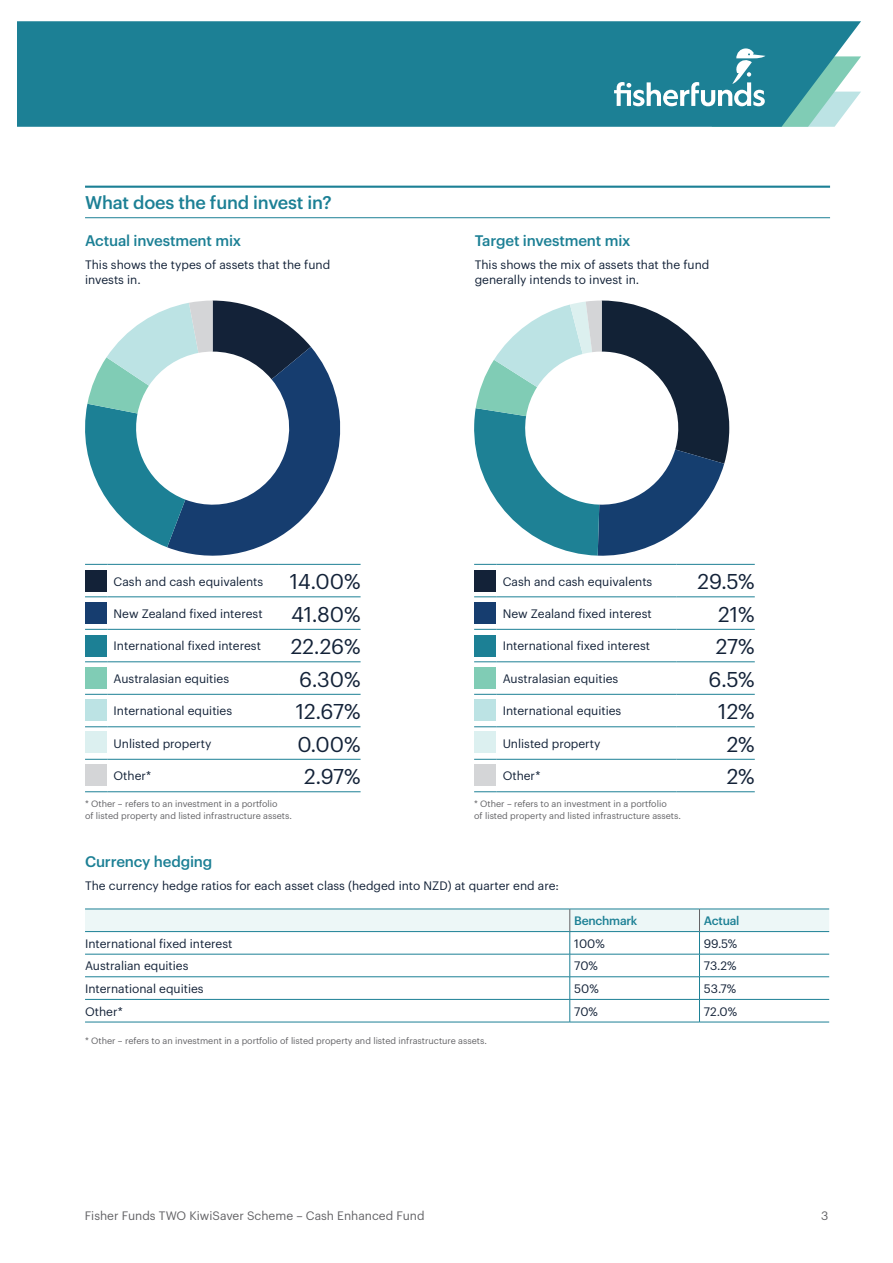
<style>
.page{position:relative;width:893px;height:1263px;background:#fff}
.page>*{position:absolute;margin:0;border:0;box-sizing:border-box;transform-origin:0 0}
.t1{font:21px "Graphik";color:#132238}
.t2{font:500 18px "Graphik";letter-spacing:-.01em;color:#1c8095}
.t3{font:500 15px "Graphik";letter-spacing:-.01em;color:#1c8095}
.t4{font:12px/15px "Graphik";color:#132238}
.t5{font:12px "Graphik";color:#636366}
.t6{font:500 12px "Graphik";letter-spacing:-.02em;color:#1c8095}
.t7{font:9px/12px "Graphik";color:#636366}
</style>
<div class="page">
<div style="left:17px;top:21px;width:844px;height:106px;background:#1c8095"></div>
<svg style="left:614px;top:48px;width:247px;height:79px;background:#509fac"></svg>
<hr style="left:85px;top:186px;width:745px;height:2px;background:#1c8095">
<hr style="left:85px;top:217px;width:745px;height:1px;background:#1c8095">
<hr style="left:85px;top:1022px;width:485px;height:1px;background:#1c8095">
<hr style="left:699px;top:1022px;width:130px;height:1px;background:#1c8095">
<hr style="left:570px;top:1022px;width:129px;height:1px;background:#1c8095">
<svg style="left:85px;top:909px;width:744px;height:113px"></svg>
<svg style="left:85px;top:597px;width:23px;height:1px"></svg>
<hr style="left:108px;top:597px;width:171px;height:1px;background:#1c8095">
<svg style="left:85px;top:629px;width:23px;height:1px"></svg>
<hr style="left:108px;top:629px;width:171px;height:1px;background:#1c8095">
<svg style="left:85px;top:661px;width:23px;height:1px"></svg>
<hr style="left:108px;top:661px;width:171px;height:1px;background:#1c8095">
<svg style="left:85px;top:694px;width:23px;height:1px"></svg>
<hr style="left:108px;top:694px;width:171px;height:1px;background:#1c8095">
<svg style="left:85px;top:726px;width:23px;height:1px"></svg>
<hr style="left:108px;top:726px;width:171px;height:1px;background:#1c8095">
<svg style="left:85px;top:759px;width:23px;height:1px"></svg>
<hr style="left:108px;top:759px;width:171px;height:1px;background:#1c8095">
<hr style="left:279px;top:564px;width:82px;height:1px;background:#1c8095">
<hr style="left:279px;top:597px;width:82px;height:1px;background:#1c8095">
<hr style="left:279px;top:629px;width:82px;height:1px;background:#1c8095">
<hr style="left:279px;top:661px;width:82px;height:1px;background:#1c8095">
<hr style="left:279px;top:694px;width:82px;height:1px;background:#1c8095">
<hr style="left:279px;top:726px;width:82px;height:1px;background:#1c8095">
<hr style="left:279px;top:759px;width:82px;height:1px;background:#1c8095">
<svg style="left:85px;top:301px;width:271px;height:264px"></svg>
<svg style="left:85px;top:791px;width:23px;height:1px"></svg>
<hr style="left:108px;top:791px;width:171px;height:1px;background:#1c8095">
<hr style="left:279px;top:791px;width:82px;height:1px;background:#1c8095">
<div style="left:85px;top:571px;width:21px;height:21px;background:#132238"></div>
<div style="left:85px;top:667px;width:21px;height:21px;background:#80ccb5"></div>
<div style="left:85px;top:603px;width:21px;height:21px;background:#163d6f"></div>
<div style="left:85px;top:699px;width:21px;height:22px;background:#bce3e4"></div>
<div style="left:85px;top:635px;width:21px;height:21px;background:#1c8095"></div>
<div style="left:85px;top:732px;width:21px;height:21px;background:#dcf0f0"></div>
<div style="left:85px;top:764px;width:21px;height:21px;background:#d4d5d7"></div>
<svg style="left:474px;top:597px;width:23px;height:1px"></svg>
<hr style="left:497px;top:597px;width:180px;height:1px;background:#1c8095">
<svg style="left:474px;top:629px;width:23px;height:1px"></svg>
<hr style="left:497px;top:629px;width:180px;height:1px;background:#1c8095">
<svg style="left:474px;top:661px;width:23px;height:1px"></svg>
<hr style="left:497px;top:661px;width:180px;height:1px;background:#1c8095">
<svg style="left:474px;top:694px;width:23px;height:1px"></svg>
<hr style="left:497px;top:694px;width:180px;height:1px;background:#1c8095">
<svg style="left:474px;top:726px;width:23px;height:1px"></svg>
<hr style="left:497px;top:726px;width:180px;height:1px;background:#1c8095">
<svg style="left:474px;top:759px;width:23px;height:1px"></svg>
<hr style="left:497px;top:759px;width:180px;height:1px;background:#1c8095">
<hr style="left:497px;top:564px;width:180px;height:1px;background:#1c8095">
<hr style="left:677px;top:564px;width:78px;height:1px;background:#1c8095">
<hr style="left:677px;top:597px;width:78px;height:1px;background:#1c8095">
<hr style="left:677px;top:629px;width:78px;height:1px;background:#1c8095">
<hr style="left:677px;top:661px;width:78px;height:1px;background:#1c8095">
<hr style="left:677px;top:694px;width:78px;height:1px;background:#1c8095">
<hr style="left:677px;top:726px;width:78px;height:1px;background:#1c8095">
<hr style="left:677px;top:759px;width:78px;height:1px;background:#1c8095">
<svg style="left:474px;top:564px;width:23px;height:1px"></svg>
<svg style="left:474px;top:791px;width:23px;height:1px"></svg>
<hr style="left:497px;top:791px;width:180px;height:1px;background:#1c8095">
<hr style="left:677px;top:791px;width:78px;height:1px;background:#1c8095">
<div style="left:474px;top:571px;width:21px;height:21px;background:#132238"></div>
<div style="left:474px;top:667px;width:21px;height:21px;background:#80ccb5"></div>
<div style="left:474px;top:603px;width:21px;height:21px;background:#163d6f"></div>
<div style="left:474px;top:699px;width:21px;height:22px;background:#bce3e4"></div>
<div style="left:474px;top:635px;width:21px;height:21px;background:#1c8095"></div>
<div style="left:474px;top:732px;width:21px;height:21px;background:#dcf0f0"></div>
<div style="left:474px;top:764px;width:21px;height:21px;background:#d4d5d7"></div>
<svg style="left:474px;top:301px;width:255px;height:255px"></svg>
<h2 class="t2" style="left:85px;top:189px;width:248px">What does the fund invest in?</h2>
<p class="t3" style="left:85px;top:229px;width:158px">Actual investment mix</p>
<p class="t4" style="left:85px;top:256px;width:247px">This shows the types of assets that the fund invests in.</p>
<p class="t3" style="left:475px;top:229px;width:157px">Target investment mix</p>
<p class="t4" style="left:475px;top:256px;width:236px">This shows the mix of assets that the fund generally intends to invest in.</p>
<p class="t4" style="left:114px;top:573px;width:151px">Cash and cash equivalents</p>
<h1 class="t1" style="left:290px;top:566px;width:72px">14.00%</h1>
<p class="t4" style="left:114px;top:605px;width:151px">New Zealand fixed interest</p>
<h1 class="t1" style="left:291px;top:598px;width:71px">41.80%</h1>
<p class="t4" style="left:114px;top:638px;width:149px">International fixed interest</p>
<h1 class="t1" style="left:291px;top:631px;width:71px">22.26%</h1>
<p class="t4" style="left:114px;top:670px;width:117px">Australasian equities</p>
<h1 class="t1" style="left:299px;top:663px;width:63px">6.30%</h1>
<p class="t4" style="left:114px;top:703px;width:120px">International equities</p>
<h1 class="t1" style="left:296px;top:696px;width:66px">12.67%</h1>
<p class="t4" style="left:114px;top:735px;width:99px">Unlisted property</p>
<h1 class="t1" style="left:297px;top:728px;width:65px">0.00%</h1>
<p class="t4" style="left:114px;top:767px;width:39px">Other*</p>
<h1 class="t1" style="left:304px;top:761px;width:58px">2.97%</h1>
<p class="t7" style="left:85px;top:797px;width:208px">* Other – refers to an investment in a portfolio<br>of listed property and listed infrastructure assets.</p>
<p class="t4" style="left:503px;top:573px;width:151px">Cash and cash equivalents</p>
<h1 class="t1" style="left:697px;top:566px;width:59px">29.5%</h1>
<p class="t4" style="left:503px;top:605px;width:151px">New Zealand fixed interest</p>
<h1 class="t1" style="left:718px;top:598px;width:38px">21%</h1>
<p class="t4" style="left:503px;top:638px;width:149px">International fixed interest</p>
<h1 class="t1" style="left:716px;top:631px;width:40px">27%</h1>
<p class="t4" style="left:503px;top:670px;width:117px">Australasian equities</p>
<h1 class="t1" style="left:708px;top:663px;width:48px">6.5%</h1>
<p class="t4" style="left:503px;top:703px;width:120px">International equities</p>
<h1 class="t1" style="left:718px;top:696px;width:38px">12%</h1>
<p class="t4" style="left:503px;top:735px;width:99px">Unlisted property</p>
<h1 class="t1" style="left:727px;top:728px;width:30px">2%</h1>
<p class="t4" style="left:503px;top:767px;width:39px">Other*</p>
<h1 class="t1" style="left:727px;top:761px;width:30px">2%</h1>
<p class="t7" style="left:474px;top:797px;width:208px">* Other – refers to an investment in a portfolio<br>of listed property and listed infrastructure assets.</p>
<p class="t3" style="left:85px;top:850px;width:129px">Currency hedging</p>
<p class="t4" style="left:85px;top:877px;width:475px">The currency hedge ratios for each asset class (hedged into NZD) at quarter end are:</p>
<p class="t6" style="left:574px;top:912px;width:65px">Benchmark</p>
<p class="t6" style="left:704px;top:912px;width:37px">Actual</p>
<p class="t4" style="left:85px;top:935px;width:149px">International fixed interest</p>
<p class="t4" style="left:574px;top:935px;width:32px">100%</p>
<p class="t4" style="left:704px;top:935px;width:35px">99.5%</p>
<p class="t4" style="left:85px;top:957px;width:105px">Australian equities</p>
<p class="t4" style="left:574px;top:957px;width:25px">70%</p>
<p class="t4" style="left:704px;top:957px;width:34px">73.2%</p>
<p class="t4" style="left:85px;top:980px;width:120px">International equities</p>
<p class="t4" style="left:574px;top:980px;width:26px">50%</p>
<p class="t4" style="left:704px;top:980px;width:34px">53.7%</p>
<p class="t4" style="left:85px;top:1003px;width:39px">Other*</p>
<p class="t4" style="left:574px;top:1003px;width:25px">70%</p>
<p class="t4" style="left:704px;top:1003px;width:35px">72.0%</p>
<p class="t7" style="left:85px;top:1034px;width:403px">* Other – refers to an investment in a portfolio of listed property and listed infrastructure assets.</p>
<p class="t5" style="left:85px;top:1207px;width:341px">Fisher Funds TWO KiwiSaver Scheme – Cash Enhanced Fund</p>
<p class="t5" style="left:821px;top:1207px;width:9px">3</p>
</div>
